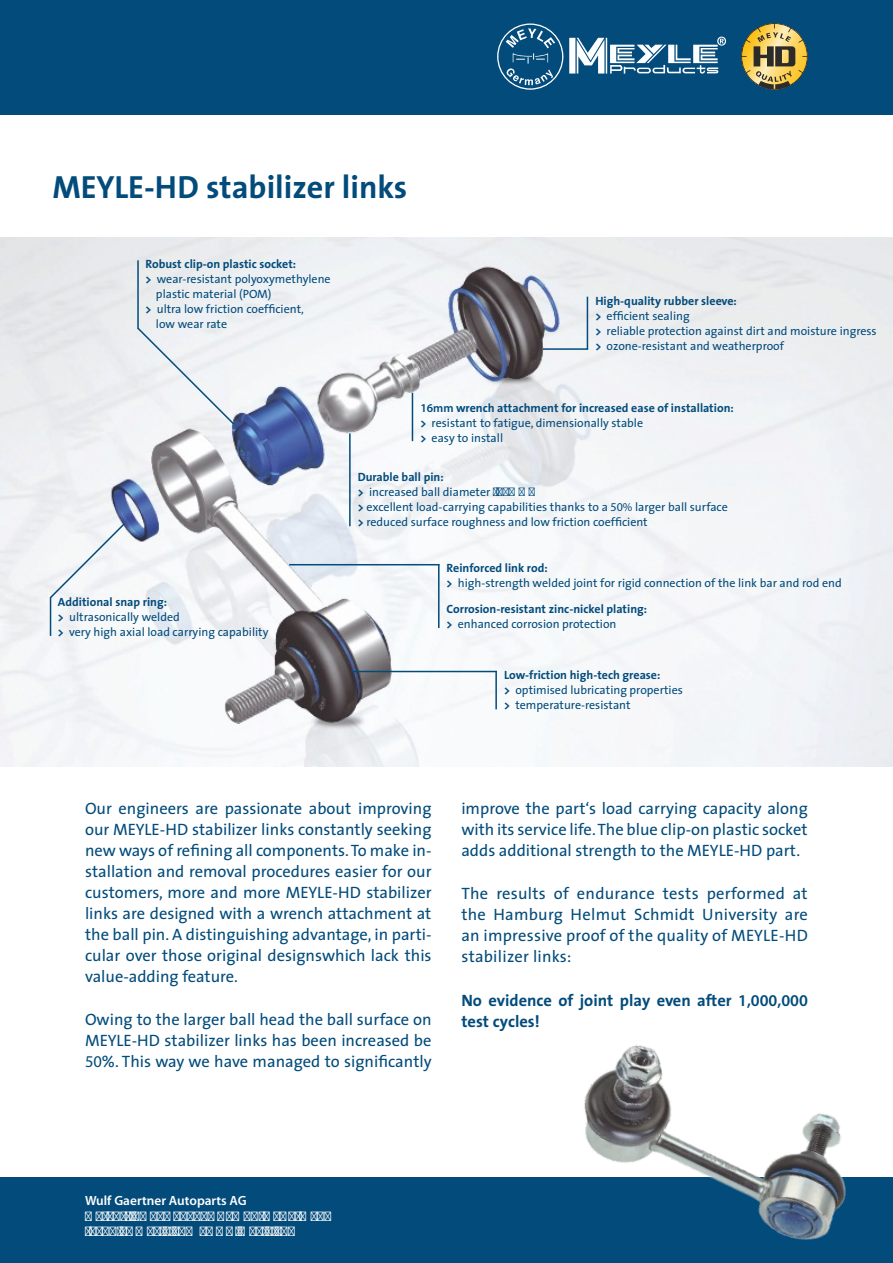
<style>
.page{position:relative;width:893px;height:1263px;background:#fff}
.page>*{position:absolute;margin:0;border:0;box-sizing:border-box;transform-origin:0 0}
.t1{font:700 32.25px "The Sans";color:#024b7b}
.t2{font:16.5px/21px "The Sans";color:#024b7b;text-align:justify}
.t3{font:700 16.5px/21px "The Sans";color:#024b7b}
.t4{font:13.35px/15.8px "Myriad Pro";color:#fefefe}
.t5{font:600 13.35px "Myriad Pro";color:#fefefe}
.t6{font:12px/15px "The Sans";color:#024b7b}
.t7{font:700 12px/15px "The Sans";color:#024b7b}
.s1{font-weight:700;font-style:italic}
.s2{font-weight:700}
.s3{font-family:"Myriad Pro";font-weight:600}
.s4{font-family:"Myriad Pro"}
.s5{font-style:italic}
.s6{font-weight:400}
</style>
<div class="page">
<div style="left:0;top:1178px;width:893px;height:85px;background:#024b7b"></div>
<div style="left:0;top:0;width:893px;height:115px;background:#024b7b"></div>
<img style="left:0;top:237px;width:893px;height:530px">
<hr style="left:349px;top:433px;width:2px;height:93px;background:#024b7b">
<hr style="left:412px;top:393px;width:1px;height:48px;background:#024b7b">
<div style="left:136px;top:326px;width:100px;height:100px;background:#f0f2f5"></div>
<hr style="left:137px;top:260px;width:2px;height:69px;background:#024b7b">
<hr style="left:289px;top:564px;width:150px;height:1px;background:#024b7b">
<hr style="left:438px;top:564px;width:2px;height:64px;background:#024b7b">
<hr style="left:352px;top:671px;width:145px;height:1px;background:#024b7b">
<hr style="left:495px;top:671px;width:2px;height:38px;background:#024b7b">
<hr style="left:543px;top:348px;width:45px;height:2px;background:#024b7b">
<hr style="left:587px;top:297px;width:1px;height:52px;background:#024b7b">
<div style="left:48px;top:522px;width:78px;height:78px;background:#f4f5f7"></div>
<hr style="left:50px;top:597px;width:1px;height:39px;background:#024b7b">
<svg style="left:497px;top:23px;width:66px;height:67px"></svg>
<svg style="left:569px;top:37px;width:157px;height:37px"></svg>
<svg style="left:741px;top:23px;width:67px;height:67px"></svg>
<img style="left:525px;top:1045px;width:368px;height:195px">
<h1 class="t1" style="left:52px;top:176px;width:356px">MEYLE-HD stabilizer links</h1>
<p class="t7" style="left:146px;top:259px;width:152px">Robust clip-on plastic socket:</p>
<p class="t6" style="left:146px;top:274px;width:187px"><span class="s1">&gt;</span> wear-resistant polyoxymethylene</p>
<p class="t6" style="left:156px;top:289px;width:117px">plastic material (POM)</p>
<p class="t6" style="left:146px;top:304px;width:160px"><span class="s1">&gt;</span> ultra low friction coefficient,</p>
<p class="t6" style="left:156px;top:319px;width:73px">low wear rate</p>
<p class="t6" style="left:595px;top:295px;width:283px"><span class="s2">High-quality rubber sleeve:<br></span><span class="s1">&gt;</span> efficient sealing<br><span class="s1">&gt;</span> reliable protection against dirt and moisture ingress <span class="s1">&gt;</span> ozone-resistant and weatherproof</p>
<p class="t6" style="left:420px;top:402px;width:315px"><span class="s3">16mm</span> <span class="s2">wrench attachment for increased ease of installation: </span><span class="s1">&gt;</span> resistant to fatigue, dimensionally stable<br><span class="s1">&gt;</span> easy to install</p>
<p class="t6" style="left:58px;top:596px;width:212px"><span class="s2">Additional snap ring:<br></span><span class="s1">&gt;</span> ultrasonically welded<br><span class="s1">&gt;</span> very high axial load carrying capability</p>
<p class="t6" style="left:358px;top:472px;width:372px"><span class="s2">Durable ball pin:<br></span><span class="s1">&gt;</span> increased ball diameter <span class="s4">(22MM)<br></span><span class="s1">&gt;</span> excellent load-carrying capabilities thanks to a <span class="s4">50%</span> larger ball surface <span class="s1">&gt;</span> reduced surface roughness and low friction coefficient</p>
<p class="t6" style="left:446px;top:562px;width:397px"><span class="s2">Reinforced link rod:<br></span><span class="s1">&gt;</span> high-strength welded joint for rigid connection of the link bar and rod end</p>
<p class="t7" style="left:446px;top:603px;width:202px">Corrosion-resistant zinc-nickel plating: <span class="s5">&gt;</span> <span class="s6">enhanced corrosion protection</span></p>
<p class="t6" style="left:504px;top:669px;width:180px"><span class="s2">Low-friction high-tech grease:<br></span><span class="s1">&gt;</span> optimised lubricating properties <span class="s1">&gt;</span> temperature-resistant</p>
<p class="t2" style="left:85px;top:800px;width:348px">Our engineers are passionate about improving our MEYLE-HD stabilizer links constantly seeking new ways of refining all components. To make in&shy;stallation and removal procedures easier for our customers, more and more MEYLE-HD stabilizer links are designed with a wrench attachment at the ball pin. A distinguishing advantage, in parti&shy;cular over those original designswhich lack this value-adding feature.</p>
<p class="t2" style="left:85px;top:1012px;width:348px">Owing to the larger ball head the ball surface on MEYLE-HD stabilizer links has been increased be <span class="s4">50</span>%. This way we have managed to significantly</p>
<p class="t2" style="left:461px;top:800px;width:348px">improve the part‘s load carrying capacity along with its service life. The blue clip-on plastic socket adds additional strength to the MEYLE-HD part.</p>
<p class="t2" style="left:461px;top:886px;width:348px">The results of endurance tests performed at the Hamburg Helmut Schmidt University are an impressive proof of the quality of MEYLE-HD stabilizer links:</p>
<p class="t3" style="left:461px;top:992px;width:348px">No evidence of joint play even after <span class="s3">1,000,000 </span>test cycles!</p>
<p class="t5" style="left:85px;top:1195px;width:163px">Wulf Gaertner Autoparts AG</p>
<p class="t4" style="left:85px;top:1209px;width:247px">MERKURRING 111 • 22143 HAMBURG • GERMANY<br>TECHNIC@MEYLE.COM • WWW.MEYLE.COM</p>
</div>
